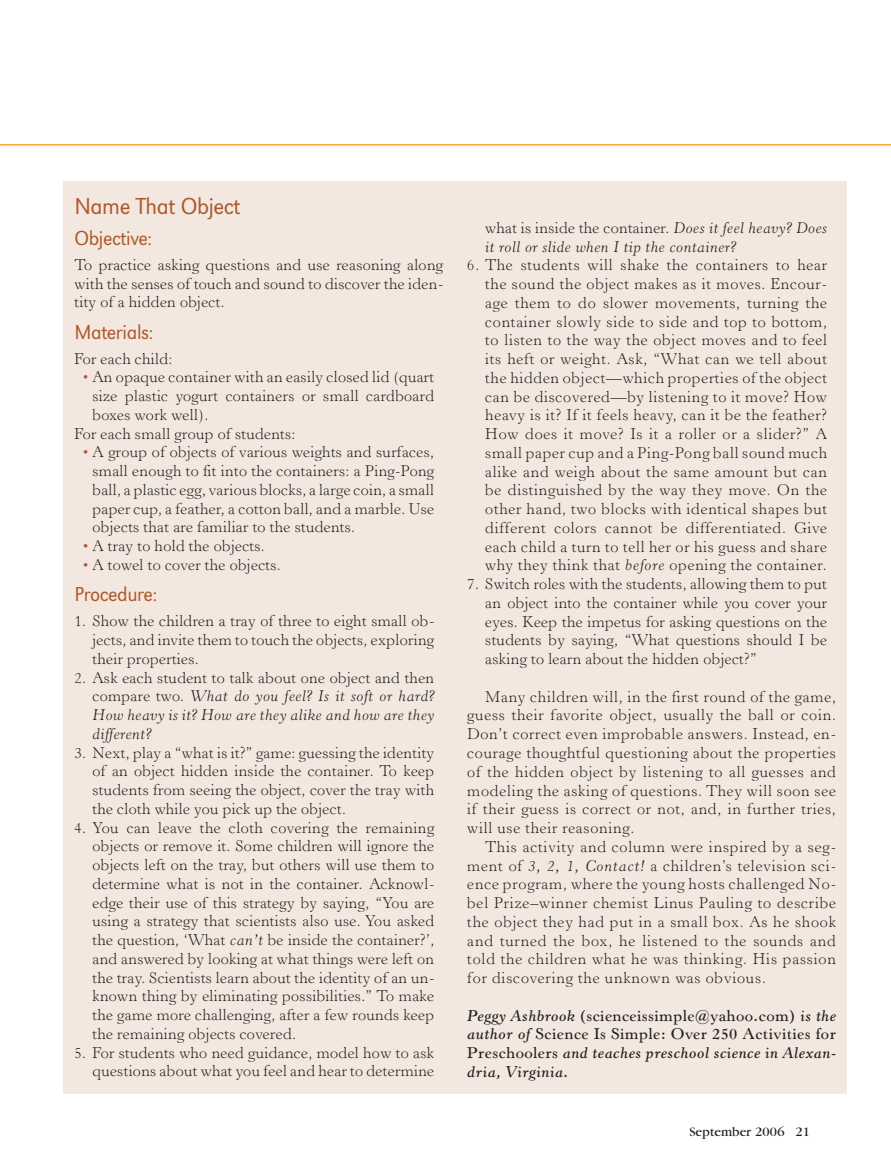
<style>
.page{position:relative;width:891px;height:1175px;background:#fff}
.page>*{position:absolute;margin:0;border:0;box-sizing:border-box;transform-origin:0 0}
.t1{font:24px "URW Grotesk T Ligh Narr";letter-spacing:-.02em;color:#af582e}
.t2{font:21px "URW Grotesk T Ligh Narr";letter-spacing:-.02em;color:#af582e}
.t3{font:300 15.75px/18.8px "Horley Old Style";letter-spacing:.02em;color:#231f20;text-align:justify}
.t4{font:italic 300 15.75px/18.8px "Horley Old Style";letter-spacing:.025em;color:#231f20;text-align:justify}
.t5{font:italic 600 15.75px/18.8px "Horley Old Style";letter-spacing:.025em;color:#231f20;text-align:justify}
.t6{font:13.5px "Garamond";color:#231f20}
.s1{color:#af582e}
.s2{font-style:normal}
.s3{font-style:italic}
.s4{font-weight:600}
</style>
<div class="page">
<hr style="left:0;top:144px;width:891px;height:2px;background:#faa634">
<div style="left:64px;top:181px;width:783px;height:912px;background:#f3e8df"></div>
<h1 class="t1" style="left:74px;top:192px;width:167px">Name That Object</h1>
<h2 class="t2" style="left:74px;top:226px;width:79px">Objective:</h2>
<p class="t3" style="left:74px;top:256px;width:371px">To practice asking questions and use reasoning along with the senses of touch and sound to discover the iden&shy;tity of a hidden object.</p>
<h2 class="t2" style="left:74px;top:320px;width:80px">Materials:</h2>
<p class="t3" style="left:74px;top:350px;width:99px">For each child:</p>
<p class="t3" style="left:83px;top:368px;width:352px"><span class="s1">•</span> An opaque container with an easily closed lid (quart</p>
<p class="t3" style="left:92px;top:387px;width:343px">size plastic yogurt containers or small cardboard</p>
<p class="t3" style="left:92px;top:406px;width:117px">boxes work well).</p>
<p class="t3" style="left:74px;top:425px;width:223px">For each small group of students:</p>
<p class="t3" style="left:92px;top:443px;width:343px;text-indent:-9px"><span class="s1">•</span> A group of objects of various weights and surfaces, small enough to fit into the containers: a Ping-Pong ball, a plastic egg, various blocks, a large coin, a small paper cup, a feather, a cotton ball, and a marble. Use objects that are familiar to the students.</p>
<p class="t3" style="left:83px;top:537px;width:183px"><span class="s1">•</span> A tray to hold the objects.</p>
<p class="t3" style="left:83px;top:556px;width:199px"><span class="s1">•</span> A towel to cover the objects.</p>
<h2 class="t2" style="left:74px;top:582px;width:84px">Procedure:</h2>
<p class="t3" style="left:92px;top:612px;width:344px;text-indent:-18px">1. Show the children a tray of three to eight small ob&shy;jects, and invite them to touch the objects, exploring their properties.</p>
<p class="t4" style="left:92px;top:668px;width:343px;text-indent:-18px"><span class="s2">2. Ask each student to talk about one object and then compare two.</span> What do you feel? Is it soft or hard?<br>How heavy is it? How are they alike and how are they different?</p>
<p class="t3" style="left:92px;top:743px;width:343px;text-indent:-18px">3. Next, play a “what is it?” game: guessing the identity of an object hidden inside the container. To keep students from seeing the object, cover the tray with the cloth while you pick up the object.</p>
<p class="t3" style="left:92px;top:818px;width:344px;text-indent:-18px">4. You can leave the cloth covering the remaining objects or remove it. Some children will ignore the objects left on the tray, but others will use them to determine what is not in the container. Acknowl&shy;edge their use of this strategy by saying, “You are using a strategy that scientists also use. You asked the question, ‘What <span class="s3">can’t</span> be inside the container?’, and answered by looking at what things were left on the tray. Scientists learn about the identity of an un&shy;known thing by eliminating possibilities.” To make the game more challenging, after a few rounds keep the remaining objects covered.</p>
<p class="t3" style="left:74px;top:1043px;width:361px;text-align:right">5. For students who need guidance, model how to ask questions about what you feel and hear to determine</p>
<p class="t4" style="left:485px;top:218px;width:343px"><span class="s2">what is inside the container.</span> Does it feel heavy? Does it roll or slide when I tip the container?</p>
<p class="t3" style="left:485px;top:256px;width:344px;text-indent:-18px">6. The students will shake the containers to hear the sound the object makes as it moves. Encour&shy;age them to do slower movements, turning the container slowly side to side and top to bottom, to listen to the way the object moves and to feel its heft or weight. Ask, “What can we tell about the hidden object<span class="s4">—</span>which properties of the object can be discovered<span class="s4">—</span>by listening to it move? How heavy is it? If it feels heavy, can it be the feather?<br>How does it move? Is it a roller or a slider?” A small paper cup and a Ping-Pong ball sound much alike and weigh about the same amount but can be distinguished by the way they move. On the other hand, two blocks with identical shapes but different colors cannot be differentiated. Give each child a turn to tell her or his guess and share why they think that <span class="s3">before</span> opening the container.</p>
<p class="t3" style="left:485px;top:575px;width:343px;text-indent:-18px">7. Switch roles with the students, allowing them to put an object into the container while you cover your eyes. Keep the impetus for asking questions on the students by saying, “What questions should I be asking to learn about the hidden object?”</p>
<p class="t3" style="left:467px;top:687px;width:371px;text-indent:18px">Many children will, in the first round of the game, guess their favorite object, usually the ball or coin.<br>Don’t correct even improbable answers. Instead, en&shy;courage thoughtful questioning about the properties of the hidden object by listening to all guesses and modeling the asking of questions. They will soon see if their guess is correct or not, and, in further tries, will use their reasoning.</p>
<p class="t3" style="left:467px;top:837px;width:371px;text-indent:18px">This activity and column were inspired by a seg&shy;ment of <span class="s3">3, 2, 1, Contact!</span> a children’s television sci&shy;ence program, where the young hosts challenged No&shy;bel Prize<span class="s4">–</span>winner chemist Linus Pauling to describe the object they had put in a small box. As he shook and turned the box, he listened to the sounds and told the children what he was thinking. His passion for discovering the unknown was obvious.</p>
<p class="t5" style="left:467px;top:1006px;width:371px">Peggy Ashbrook <span class="s2">(scienceissimple@yahoo.com)</span> is the author of <span class="s2">Science Is Simple: Over 250 Activities for Preschoolers</span> and teaches preschool science in Alexan&shy;dria, Virginia.</p>
<p class="t6" style="left:689px;top:1124px;width:122px">September 2006 21</p>
</div>
